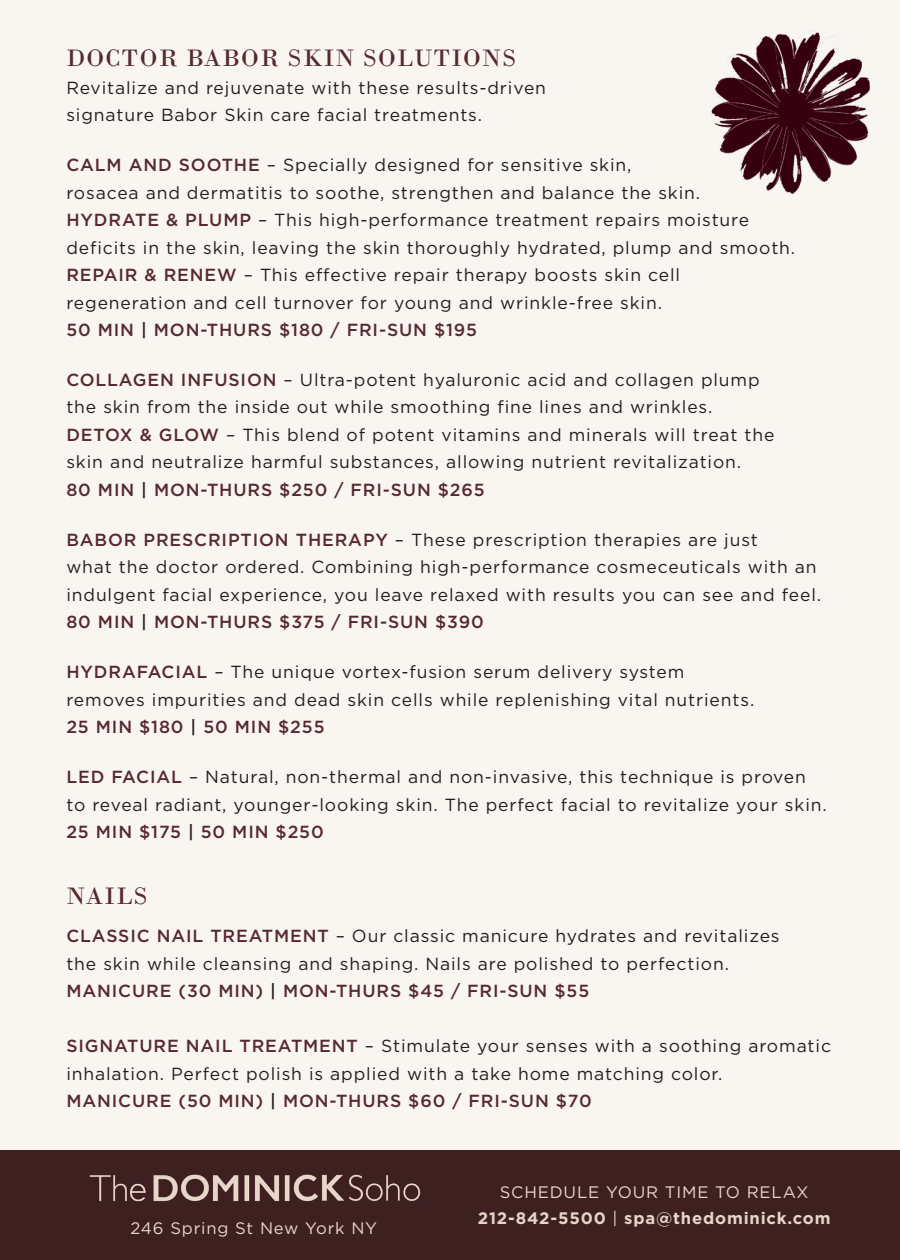
<style>
.page{position:relative;width:900px;height:1260px;background:#f9f5f1}
.page>*{position:absolute;margin:0;border:0;box-sizing:border-box;transform-origin:0 0}
.t1{font:25px "Bodoni";letter-spacing:.05em;color:#572932}
.t2{font:17.5px/27.5px "Gotham";letter-spacing:.05em;color:#231f20}
.t3{font:700 16.75px/25.8px "Gotham";letter-spacing:.05em;color:#e6d5c8;text-align:center}
.t4{font:16.75px "Gotham";letter-spacing:.05em;color:#e6d5c8}
.s1{font-weight:500;color:#572932}
.s2{font-weight:500}
.s3{font-weight:400}
</style>
<div class="page">
<div style="left:0;top:1150px;width:900px;height:110px;background:#3e2021"></div>
<img style="left:711px;top:32px;width:159px;height:162px">
<img style="left:89px;top:1174px;width:332px;height:28px">
<h1 class="t1" style="left:66px;top:43px;width:451px">DOCTOR BABOR SKIN SOLUTIONS</h1>
<p class="t2" style="left:66px;top:73px;width:481px">Revitalize and rejuvenate with these results-driven signature Babor Skin care facial treatments.</p>
<p class="t2" style="left:66px;top:151px;width:730px"><span class="s1">CALM AND SOOTHE</span> – Specially designed for sensitive skin,<br>rosacea and dermatitis to soothe, strengthen and balance the skin.<br><span class="s1">HYDRATE &amp; PLUMP</span> – This high-performance treatment repairs moisture deficits in the skin, leaving the skin thoroughly hydrated, plump and smooth.<br><span class="s1">REPAIR &amp; RENEW</span> – This effective repair therapy boosts skin cell regeneration and cell turnover for young and wrinkle-free skin.<br><span class="s1">50 MIN</span> <span class="s2">|</span> <span class="s1">MON-THURS $180 / FRI-SUN $195</span></p>
<p class="t2" style="left:66px;top:366px;width:710px"><span class="s1">COLLAGEN INFUSION</span> – Ultra-potent hyaluronic acid and collagen plump the skin from the inside out while smoothing fine lines and wrinkles.<br><span class="s1">DETOX &amp; GLOW</span> – This blend of potent vitamins and minerals will treat the skin and neutralize harmful substances, allowing nutrient revitalization.<br><span class="s1">80 MIN</span> <span class="s2">|</span> <span class="s1">MON-THURS $250 / FRI-SUN $265</span></p>
<p class="t2" style="left:66px;top:526px;width:756px"><span class="s1">BABOR PRESCRIPTION THERAPY</span> – These prescription therapies are just<br>what the doctor ordered. Combining high-performance cosmeceuticals with an indulgent facial experience, you leave relaxed with results you can see and feel.<br><span class="s1">80 MIN</span> <span class="s2">|</span> <span class="s1">MON-THURS $375 / FRI-SUN $390</span></p>
<p class="t2" style="left:66px;top:658px;width:689px"><span class="s1">HYDRAFACIAL</span> – The unique vortex-fusion serum delivery system removes impurities and dead skin cells while replenishing vital nutrients.<br><span class="s1">25 MIN $180</span> <span class="s2">|</span> <span class="s1">50 MIN $255</span></p>
<p class="t2" style="left:66px;top:763px;width:762px"><span class="s1">LED FACIAL</span> – Natural, non-thermal and non-invasive, this technique is proven to reveal radiant, younger-looking skin. The perfect facial to revitalize your skin.<br><span class="s1">25 MIN $175</span> <span class="s2">|</span> <span class="s1">50 MIN $250</span></p>
<h1 class="t1" style="left:66px;top:881px;width:82px">NAILS</h1>
<p class="t2" style="left:66px;top:922px;width:715px"><span class="s1">CLASSIC NAIL TREATMENT</span> – Our classic manicure hydrates and revitalizes the skin while cleansing and shaping. Nails are polished to perfection.<br><span class="s1">MANICURE (30 MIN)</span> <span class="s2">|</span> <span class="s1">MON-THURS $45 / FRI-SUN $55</span></p>
<p class="t2" style="left:66px;top:1032px;width:766px"><span class="s1">SIGNATURE NAIL TREATMENT</span> – Stimulate your senses with a soothing aromatic inhalation. Perfect polish is applied with a take home matching color.<br><span class="s1">MANICURE (50 MIN)</span> <span class="s2">|</span> <span class="s1">MON-THURS $60 / FRI-SUN $70</span></p>
<p class="t4" style="left:131px;top:1218px;width:248px">246 Spring St New York NY</p>
<p class="t3" style="left:478px;top:1180px;width:354px"><span class="s3">SCHEDULE YOUR TIME TO RELAX<br></span>212-842-5500 <span class="s3">|</span> spa@thedominick.com</p>
</div>
